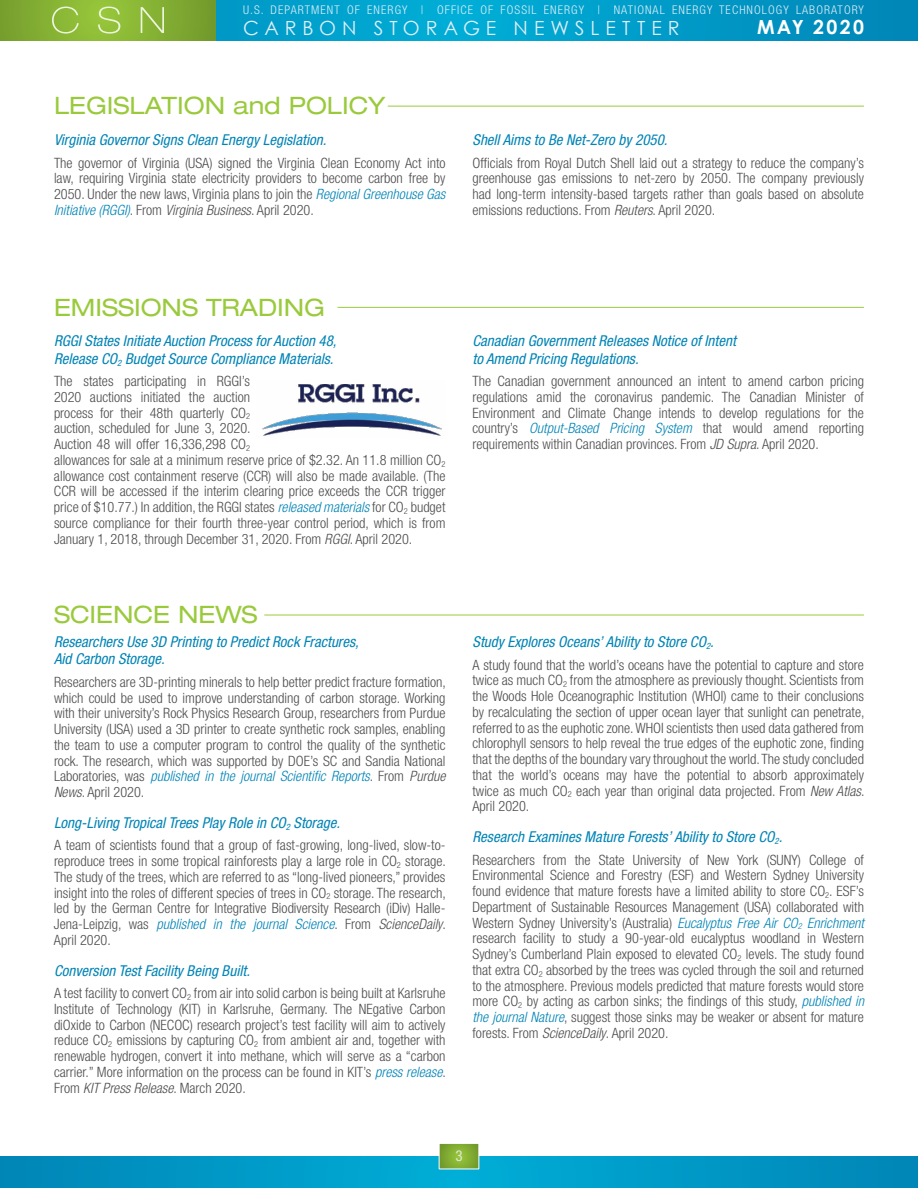
<style>
.page{position:relative;width:918px;height:1188px;background:#fff}
.page>*{position:absolute;margin:0;border:0;box-sizing:border-box;transform-origin:0 0}
.t1{font:expanded 24px "Helvetica Neue LT Std";color:#9aca3c}
.t2{font:19.5px "Century Gothic";letter-spacing:.305em;color:#dfeef6}
.t3{font:700 19.5px "Century Gothic";letter-spacing:.12em;color:#fff}
.t4{font:italic condensed 15px/17.2px "Helvetica Neue";color:#0084b6}
.t5{font:condensed 15px "Helvetica Neue LT Std";color:#e3e6d8}
.t6{font:300 condensed 14.25px/15.8px "Helvetica Neue LT Std";color:#4d4d4f;text-align:justify}
.t7{font:300 condensed 12px "Helvetica Neue LT Std";letter-spacing:.09em;color:#dfeef6}
.s1{font-style:italic;color:#0084b6}
.s2{font-style:italic}
</style>
<div class="page">
<svg style="left:216px;top:0;width:702px;height:40px;background:#009cc9"></svg>
<svg style="left:0;top:0;width:216px;height:40px;background:#80ab31"></svg>
<svg style="left:0;top:1156px;width:918px;height:32px;background:#0098c6"></svg>
<svg style="left:52px;top:7px;width:112px;height:27px;background:#9ac34c"></svg>
<svg style="left:439px;top:1143px;width:40px;height:26px"></svg>
<div style="left:439px;top:1143px;width:40px;height:26px;border:1px solid #fff"></div>
<hr style="left:265px;top:615px;width:599px;height:1px;background:#9aca3c">
<hr style="left:338px;top:307px;width:526px;height:1px;background:#9aca3c">
<hr style="left:388px;top:106px;width:476px;height:1px;background:#9aca3c">
<img style="left:262px;top:384px;width:180px;height:52px">
<p class="t7" style="left:243px;top:3px;width:622px">U.S. DEPARTMENT OF ENERGY | OFFICE OF FOSSIL ENERGY | NATIONAL ENERGY TECHNOLOGY LABORATORY</p>
<h2 class="t3" style="left:757px;top:15px;width:108px">May 2020</h2>
<h2 class="t2" style="left:243px;top:16px;width:438px">CARBON STORAGE NEWSLETTER</h2>
<h1 class="t1" style="left:54px;top:91px;width:333px">LEGISLATION and POLICY</h1>
<p class="t4" style="left:54px;top:131px;width:274px">Virginia Governor Signs Clean Energy Legislation.</p>
<p class="t6" style="left:54px;top:155px;width:393px">The governor of Virginia (USA) signed the Virginia Clean Economy Act into law, requiring Virginia state electricity providers to become carbon free by 2050. Under the new laws, Virginia plans to join the <span class="s1">Regional Greenhouse Gas Initiative (RGGI)</span>. From <span class="s2">Virginia Business</span>. April 2020.</p>
<p class="t4" style="left:472px;top:131px;width:197px">Shell Aims to Be Net-Zero by 2050.</p>
<p class="t6" style="left:472px;top:155px;width:393px">Officials from Royal Dutch Shell laid out a strategy to reduce the company’s greenhouse gas emissions to net-zero by 2050. The company previously had long-term intensity-based targets rather than goals based on absolute emissions reductions. From <span class="s2">Reuters</span>. April 2020.</p>
<h1 class="t1" style="left:54px;top:292px;width:273px">EMISSIONS TRADING</h1>
<p class="t4" style="left:54px;top:332px;width:284px">RGGI States Initiate Auction Process for Auction 48,<br>Release CO<sub>2</sub> Budget Source Compliance Materials.</p>
<p class="t6" style="left:54px;top:373px;width:393px;text-align:left">The states participating in RGGI’s<br>2020 auctions initiated the auction<br>process for their 48th quarterly CO<sub>2<br></sub>auction, scheduled for June 3, 2020.<br>Auction 48 will offer 16,336,298 CO<sub>2<br></sub>allowances for sale at a minimum reserve price of $2.32. An 11.8 million CO<sub>2 </sub>allowance cost containment reserve (CCR) will also be made available. (The CCR will be accessed if the interim clearing price exceeds the CCR trigger price of $10.77.) In addition, the RGGI states <span class="s1">released materials</span> for CO<sub>2</sub> budget source compliance for their fourth three-year control period, which is from January 1, 2018, through December 31, 2020. From <span class="s2">RGGI</span>. April 2020.</p>
<p class="t4" style="left:472px;top:332px;width:265px">Canadian Government Releases Notice of Intent to Amend Pricing Regulations.</p>
<p class="t6" style="left:472px;top:373px;width:393px">The Canadian government announced an intent to amend carbon pricing regulations amid the coronavirus pandemic. The Canadian Minister of Environment and Climate Change intends to develop regulations for the country’s <span class="s1">Output-Based Pricing System</span> that would amend reporting requirements within Canadian provinces. From <span class="s2">JD Supra</span>. April 2020.</p>
<h1 class="t1" style="left:54px;top:600px;width:205px">SCIENCE NEWS</h1>
<p class="t4" style="left:54px;top:633px;width:306px">Researchers Use 3D Printing to Predict Rock Fractures,<br>Aid Carbon Storage.</p>
<p class="t6" style="left:54px;top:674px;width:394px">Researchers are 3D-printing minerals to help better predict fracture formation, which could be used to improve understanding of carbon storage. Working with their university’s Rock Physics Research Group, researchers from Purdue University (USA) used a 3D printer to create synthetic rock samples, enabling the team to use a computer program to control the quality of the synthetic rock. The research, which was supported by DOE’s SC and Sandia National Laboratories, was <span class="s1">published in the journal Scientific Reports</span>. From <span class="s2">Purdue News</span>. April 2020.</p>
<p class="t4" style="left:54px;top:814px;width:288px">Long-Living Tropical Trees Play Role in CO<sub>2</sub> Storage.</p>
<p class="t6" style="left:54px;top:837px;width:394px">A team of scientists found that a group of fast-growing, long-lived, slow-to&shy;reproduce trees in some tropical rainforests play a large role in CO<sub>2</sub> storage.<br>The study of the trees, which are referred to as “long-lived pioneers,” provides insight into the roles of different species of trees in CO<sub>2</sub> storage. The research, led by the German Centre for Integrative Biodiversity Research (iDiv) Halle-Jena-Leipzig, was <span class="s1">published in the journal Science</span>. From <span class="s2">ScienceDaily</span>.<br>April 2020.</p>
<p class="t4" style="left:54px;top:962px;width:197px">Conversion Test Facility Being Built.</p>
<p class="t6" style="left:54px;top:985px;width:393px">A test facility to convert CO<sub>2</sub> from air into solid carbon is being built at Karlsruhe Institute of Technology (KIT) in Karlsruhe, Germany. The NEgative Carbon diOxide to Carbon (NECOC) research project’s test facility will aim to actively reduce CO<sub>2</sub> emissions by capturing CO<sub>2</sub> from ambient air and, together with renewable hydrogen, convert it into methane, which will serve as a “carbon carrier.” More information on the process can be found in KIT’s <span class="s1">press release</span>.<br>From <span class="s2">KIT Press Release</span>. March 2020.</p>
<p class="t4" style="left:472px;top:633px;width:243px">Study Explores Oceans’ Ability to Store CO<sub>2</sub>.</p>
<p class="t6" style="left:472px;top:657px;width:394px">A study found that the world’s oceans have the potential to capture and store twice as much CO<sub>2</sub> from the atmosphere as previously thought. Scientists from the Woods Hole Oceanographic Institution (WHOI) came to their conclusions by recalculating the section of upper ocean layer that sunlight can penetrate, referred to as the euphotic zone. WHOI scientists then used data gathered from chlorophyll sensors to help reveal the true edges of the euphotic zone, finding that the depths of the boundary vary throughout the world. The study concluded that the world’s oceans may have the potential to absorb approximately twice as much CO<sub>2</sub> each year than original data projected. From <span class="s2">New Atlas</span>.<br>April 2020.</p>
<p class="t4" style="left:473px;top:828px;width:311px">Research Examines Mature Forests’ Ability to Store CO<sub>2</sub>.</p>
<p class="t6" style="left:472px;top:852px;width:393px">Researchers from the State University of New York (SUNY) College of Environmental Science and Forestry (ESF) and Western Sydney University found evidence that mature forests have a limited ability to store CO<sub>2</sub>. ESF’s Department of Sustainable Resources Management (USA) collaborated with Western Sydney University’s (Australia) <span class="s1">Eucalyptus Free Air CO</span><sub>2</sub> <span class="s1">Enrichment </span>research facility to study a 90-year-old eucalyptus woodland in Western Sydney’s Cumberland Plain exposed to elevated CO<sub>2</sub> levels. The study found that extra CO<sub>2</sub> absorbed by the trees was cycled through the soil and returned to the atmosphere. Previous models predicted that mature forests would store more CO<sub>2</sub> by acting as carbon sinks; the findings of this study, <span class="s1">published in the journal Nature</span>, suggest those sinks may be weaker or absent for mature forests. From <span class="s2">ScienceDaily</span>. April 2020.</p>
<p class="t5" style="left:455px;top:1147px;width:9px">3</p>
</div>
